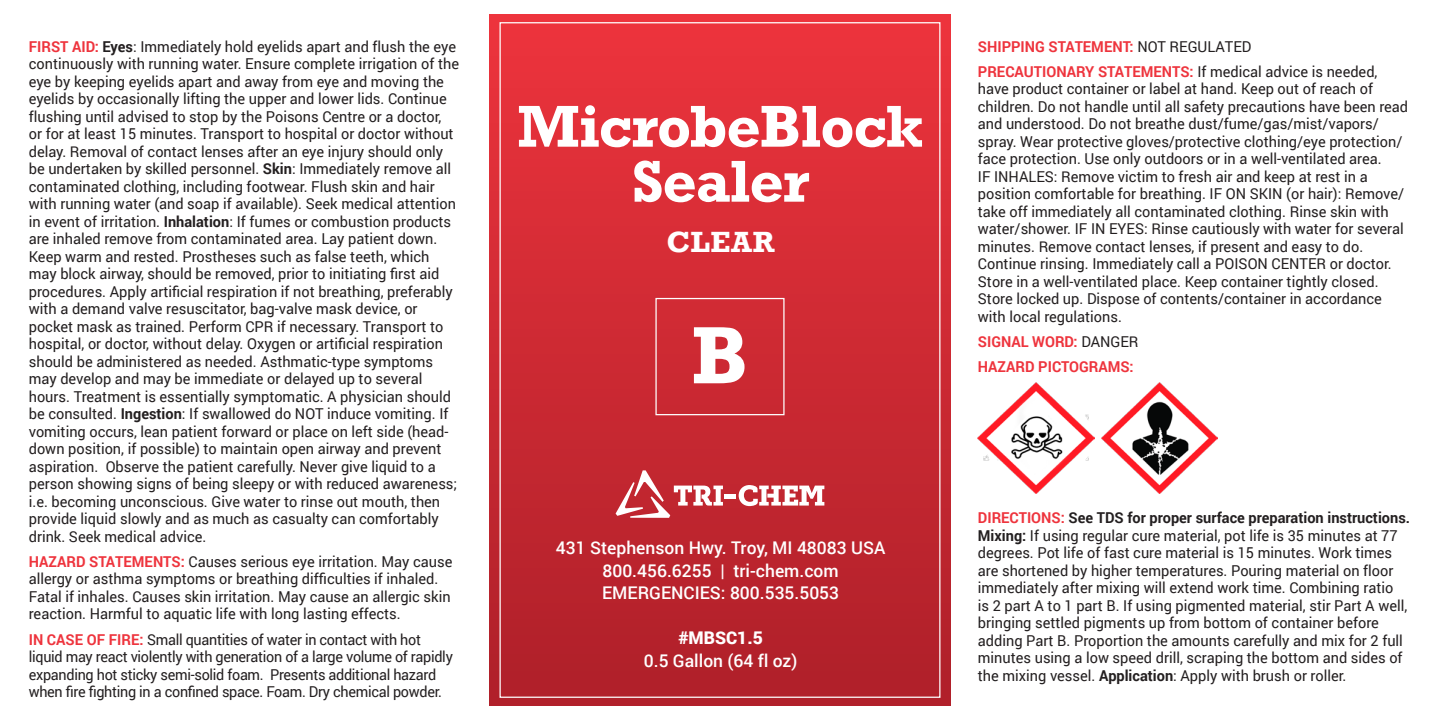
<style>
.page{position:relative;width:1440px;height:720px;background:#fff}
.page>*{position:absolute;margin:0;border:0;box-sizing:border-box;transform-origin:0 0}
.t1{font:700 82.5px "Rockwell";color:#fff}
.t2{font:700 60px "Rockwell";letter-spacing:-.02em;color:#fff}
.t3{font:700 30px "Rockwell";letter-spacing:.02em;color:#fff}
.t4{font:500 17.5px "Roboto";color:#fff}
.t5{font:900 17.5px "Roboto";color:#fff}
.t6{font:15px/17.5px "Roboto";color:#231f20}
.t7{font:15px/17.5px "Roboto";letter-spacing:-.02em;color:#231f20;scale:.96 1}
.t8{font:700 15px "Roboto";color:#ee343d}
.s1{font-weight:700;color:#ee343d}
.s2{font-weight:700}
.s3{font-weight:400;color:#231f20}
</style>
<div class="page">
<img style="left:978px;top:382px;width:116px;height:111px">
<img style="left:1101px;top:382px;width:116px;height:111px">
<div style="left:490px;top:15px;width:460px;height:690px;background:linear-gradient(to bottom,#ed353e,#af232c)"></div>
<div style="left:725px;top:494px;width:11px;height:5px;background:#fff"></div>
<svg style="left:739px;top:485px;width:85px;height:21px"></svg>
<svg style="left:616px;top:470px;width:107px;height:48px"></svg>
<div style="left:655px;top:298px;width:130px;height:117px;border:1px solid #fff"></div>
<p class="t6" style="left:29px;top:37px;width:432px"><span class="s1">FIRST AID:</span> <span class="s2">Eyes</span>: Immediately hold eyelids apart and flush the eye continuously with running water. Ensure complete irrigation of the eye by keeping eyelids apart and away from eye and moving the eyelids by occasionally lifting the upper and lower lids. Continue flushing until advised to stop by the Poisons Centre or a doctor,<br>or for at least 15 minutes. Transport to hospital or doctor without delay. Removal of contact lenses after an eye injury should only be undertaken by skilled personnel. <span class="s2">Skin</span>: Immediately remove all contaminated clothing, including footwear. Flush skin and hair with running water (and soap if available). Seek medical attention in event of irritation. <span class="s2">Inhalation</span>: If fumes or combustion products are inhaled remove from contaminated area. Lay patient down.<br>Keep warm and rested. Prostheses such as false teeth, which may block airway, should be removed, prior to initiating first aid procedures. Apply artificial respiration if not breathing, preferably with a demand valve resuscitator, bag-valve mask device, or pocket mask as trained. Perform CPR if necessary. Transport to hospital, or doctor, without delay. Oxygen or artificial respiration should be administered as needed. Asthmatic-type symptoms may develop and may be immediate or delayed up to several hours. Treatment is essentially symptomatic. A physician should be consulted. <span class="s2">Ingestion</span>: If swallowed do NOT induce vomiting. If vomiting occurs, lean patient forward or place on left side (head&shy;down position, if possible) to maintain open airway and prevent aspiration. Observe the patient carefully. Never give liquid to a person showing signs of being sleepy or with reduced awareness; i.e. becoming unconscious. Give water to rinse out mouth, then provide liquid slowly and as much as casualty can comfortably drink. Seek medical advice.</p>
<p class="t6" style="left:29px;top:552px;width:425px"><span class="s1">HAZARD STATEMENTS:</span> Causes serious eye irritation. May cause allergy or asthma symptoms or breathing difficulties if inhaled.<br>Fatal if inhales. Causes skin irritation. May cause an allergic skin reaction. Harmful to aquatic life with long lasting effects.</p>
<p class="t7" style="left:29px;top:630px;width:443px"><span class="s1">IN CASE OF FIRE:</span> Small quantities of water in contact with hot liquid may react violently with generation of a large volume of rapidly expanding hot sticky semi-solid foam. Presents additional hazard when fire fighting in a confined space. Foam. Dry chemical powder.</p>
<p class="t2" style="left:517px;top:90px;width:408px">MicrobeBlock</p>
<p class="t2" style="left:632px;top:145px;width:179px">Sealer</p>
<p class="t3" style="left:667px;top:223px;width:110px">CLEAR</p>
<p class="t1" style="left:691px;top:306px;width:59px">B</p>
<p class="t4" style="left:556px;top:536px;width:331px">431 Stephenson Hwy. Troy, MI 48083 USA</p>
<p class="t4" style="left:603px;top:558px;width:238px">800.456.6255 | tri-chem.com</p>
<p class="t4" style="left:602px;top:581px;width:239px">EMERGENCIES: 800.535.5053</p>
<p class="t5" style="left:678px;top:626px;width:86px">#MBSC1.5</p>
<p class="t4" style="left:644px;top:648px;width:155px">0.5 Gallon (64 fl oz)</p>
<p class="t8" style="left:978px;top:36px;width:275px">SHIPPING STATEMENT: <span class="s3">NOT REGULATED</span></p>
<p class="t6" style="left:978px;top:62px;width:432px"><span class="s1">PRECAUTIONARY STATEMENTS:</span> If medical advice is needed, have product container or label at hand. Keep out of reach of children. Do not handle until all safety precautions have been read and understood. Do not breathe dust/fume/gas/mist/vapors/ spray. Wear protective gloves/protective clothing/eye protection/ face protection. Use only outdoors or in a well-ventilated area.<br>IF INHALES: Remove victim to fresh air and keep at rest in a position comfortable for breathing. IF ON SKIN (or hair): Remove/ take off immediately all contaminated clothing. Rinse skin with water/shower. IF IN EYES: Rinse cautiously with water for several minutes. Remove contact lenses, if present and easy to do.<br>Continue rinsing. Immediately call a POISON CENTER or doctor.<br>Store in a well-ventilated place. Keep container tightly closed.<br>Store locked up. Dispose of contents/container in accordance with local regulations.</p>
<p class="t8" style="left:978px;top:331px;width:162px">SIGNAL WORD: <span class="s3">DANGER</span></p>
<p class="t8" style="left:978px;top:356px;width:157px">HAZARD PICTOGRAMS:</p>
<p class="t6" style="left:978px;top:508px;width:434px"><span class="s1">DIRECTIONS:</span> <span class="s2">See TDS for proper surface preparation instructions.<br>Mixing:</span> If using regular cure material, pot life is 35 minutes at 77 degrees. Pot life of fast cure material is 15 minutes. Work times are shortened by higher temperatures. Pouring material on floor immediately after mixing will extend work time. Combining ratio<br>is 2 part A to 1 part B. If using pigmented material, stir Part A well, bringing settled pigments up from bottom of container before adding Part B. Proportion the amounts carefully and mix for 2 full minutes using a low speed drill, scraping the bottom and sides of the mixing vessel. <span class="s2">Application</span>: Apply with brush or roller.</p>
</div>
